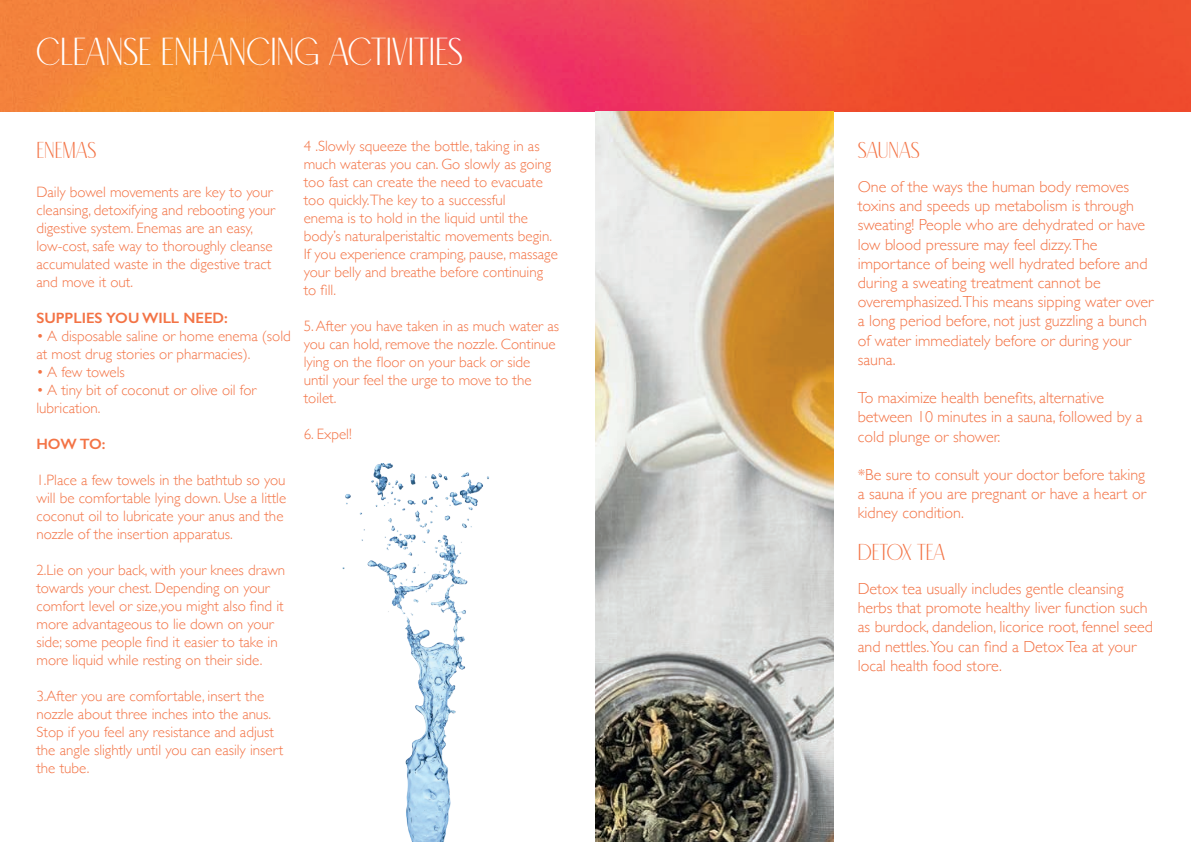
<style>
.page{position:relative;width:1191px;height:842px;background:#fff}
.page>*{position:absolute;margin:0;border:0;box-sizing:border-box;transform-origin:0 0}
.t1{font:39px "North Carossela";color:#fff}
.t2{font:23px "North Carossela";color:#f37345}
.t3{font:300 16px/19.2px "Gill Sans";color:#f37345}
.t4{font:300 15px/18px "Gill Sans";color:#f37345}
.t5{font:600 15px "Gill Sans";color:#f37345}
</style>
<div class="page">
<img style="left:0;top:0;width:1191px;height:112px">
<img style="left:342px;top:463px;width:147px;height:379px">
<img style="left:595px;top:112px;width:238px;height:730px">
<h1 class="t1" style="left:36px;top:33px;width:428px">CLEANSE ENHANCING ACTIVITIES</h1>
<h2 class="t2" style="left:36px;top:139px;width:61px">ENEMAS</h2>
<p class="t4" style="left:36px;top:182px;width:240px">Daily bowel movements are key to your cleansing, detoxifying and rebooting your digestive system. Enemas are an easy, low-cost, safe way to thoroughly cleanse accumulated waste in the digestive tract and move it out.</p>
<p class="t5" style="left:36px;top:309px;width:193px">SUPPLIES YOU WILL NEED:</p>
<p class="t4" style="left:36px;top:326px;width:256px">• A disposable saline or home enema (sold at most drug stories or pharmacies).</p>
<p class="t4" style="left:36px;top:362px;width:90px">• A few towels</p>
<p class="t4" style="left:36px;top:380px;width:222px">• A tiny bit of coconut or olive oil for lubrication.</p>
<p class="t5" style="left:36px;top:435px;width:71px">HOW TO:</p>
<p class="t4" style="left:36px;top:470px;width:251px">1.Place a few towels in the bathtub so you will be comfortable lying down. Use a little coconut oil to lubricate your anus and the nozzle of the insertion apparatus.</p>
<p class="t4" style="left:36px;top:560px;width:250px">2.Lie on your back, with your knees drawn towards your chest. Depending on your comfort level or size,you might also find it more advantageous to lie down on your side; some people find it easier to take in more liquid while resting on their side.</p>
<p class="t4" style="left:36px;top:686px;width:248px">3.After you are comfortable, insert the nozzle about three inches into the anus.<br>Stop if you feel any resistance and adjust the angle slightly until you can easily insert the tube.</p>
<p class="t4" style="left:304px;top:137px;width:256px">4 .Slowly squeeze the bottle, taking in as much wateras you can. Go slowly as going too fast can create the need to evacuate too quickly.The key to a successful<br>enema is to hold in the liquid until the body’s naturalperistaltic movements begin.<br>If you experience cramping, pause, massage your belly and breathe before continuing to fill.</p>
<p class="t4" style="left:304px;top:317px;width:257px">5. After you have taken in as much water as you can hold, remove the nozzle. Continue lying on the floor on your back or side<br>until your feel the urge to move to the toilet.</p>
<p class="t4" style="left:304px;top:425px;width:49px">6. Expel!</p>
<h2 class="t2" style="left:857px;top:139px;width:63px">SAUNAS</h2>
<p class="t3" style="left:857px;top:176px;width:297px">One of the ways the human body removes toxins and speeds up metabolism is through sweating! People who are dehydrated or have low blood pressure may feel dizzy.The importance of being well hydrated before and during a sweating treatment cannot be overemphasized.This means sipping water over a long period before, not just guzzling a bunch of water immediately before or during your sauna.</p>
<p class="t3" style="left:857px;top:388px;width:286px">To maximize health benefits, alternative between 10 minutes in a sauna, followed by a cold plunge or shower.</p>
<p class="t3" style="left:857px;top:464px;width:290px;text-align:justify">*Be sure to consult your doctor before taking a sauna if you are pregnant or have a heart or kidney condition.</p>
<h2 class="t2" style="left:857px;top:541px;width:89px">DETOX TEA</h2>
<p class="t3" style="left:857px;top:578px;width:297px">Detox tea usually includes gentle cleansing herbs that promote healthy liver function such as burdock, dandelion, licorice root, fennel seed and nettles.You can find a Detox Tea at your local health food store.</p>
</div>
